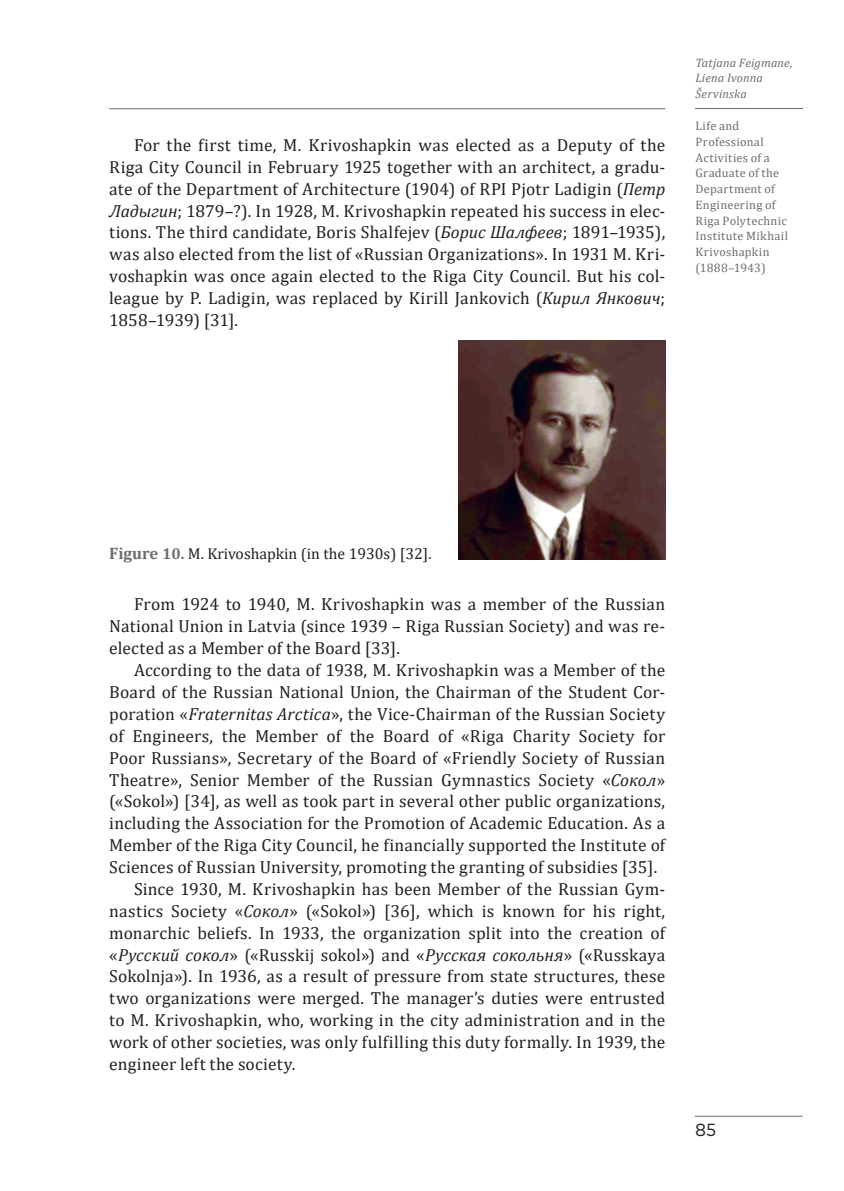
<style>
.page{position:relative;width:844px;height:1191px;background:#fff}
.page>*{position:absolute;margin:0;border:0;box-sizing:border-box;transform-origin:0 0}
.Pamats{font:17.5px/21.9px "Cambria";letter-spacing:.01em;color:#231f20;text-align:justify}
.t1{font:17.5px "Mark Pro";color:#231f20}
.Attela_paraksts{font:15.75px "Cambria";color:#231f20}
.uz_malas_raksta_nosa{font:12.25px/15.8px "Cambria";letter-spacing:.025em;color:#6c6d70}
.uz_malas_autors{font:italic 12.25px/15.8px "Cambria";letter-spacing:.01em;color:#6c6d70}
.s1{font-style:italic}
.s2{font-weight:700;font-size:16.62px;color:#6c6d70}
.s3{font-weight:700;color:#6c6d70}
</style>
<div class="page">
<hr style="left:694px;top:1115px;width:108px;height:1px;background:#6c6d70">
<hr style="left:109px;top:108px;width:556px;height:1px;background:#6c6d70">
<img style="left:458px;top:340px;width:207px;height:219px">
<hr style="left:694px;top:108px;width:108px;height:1px;background:#6c6d70">
<p class="Pamats" style="left:109px;top:134px;width:557px;text-indent:25px">For the first time, M. Krivoshapkin was elected as a Deputy of the Riga City Council in February 1925 together with an architect, a gradu&shy;ate of the Department of Architecture (1904) of RPI Pjotr Ladigin (<span class="s1">Петр Ладыгин</span>; 1879–?). In 1928, M. Krivoshapkin repeated his success in elec&shy;tions. The third candidate, Boris Shalfejev (<span class="s1">Борис Шалфеев</span>; 1891–1935), was also elected from the list of «Russian Organizations». In 1931 М. Kri&shy;voshapkin was once again elected to the Riga City Council. But his col&shy;league by P. Ladigin, was replaced by Kirill Jankovich (<span class="s1">Kирил Янкович</span>; 1858–1939) [31].</p>
<p class="uz_malas_autors" style="left:695px;top:54px;width:99px">Tatjana Feigmane,<br>Liena Ivonna<br>Šervinska</p>
<p class="uz_malas_raksta_nosa" style="left:695px;top:118px;width:94px">Life and<br>Professional<br>Activities of a<br>Graduate of the<br>Department of<br>Engineering of<br>Riga Polytechnic<br>Institute Mikhail<br>Krivoshapkin (1888–1943)</p>
<p class="Attela_paraksts" style="left:109px;top:544px;width:324px"><span class="s2">Figure</span> <span class="s3">10.</span> M. Krivoshapkin (in the 1930s) [32].</p>
<p class="Pamats" style="left:109px;top:593px;width:557px;text-indent:25px">From 1924 to 1940, M. Krivoshapkin was a member of the Russian National Union in Latvia (since 1939 – Riga Russian Society) and was re&shy;elected as a Member of the Board [33].</p>
<p class="Pamats" style="left:109px;top:659px;width:557px;text-indent:25px">According to the data of 1938, M. Krivoshapkin was a Member of the Board of the Russian National Union, the Chairman of the Student Cor&shy;poration «<span class="s1">Fraternitas Arctica</span>», the Vice-Chairman of the Russian Society of Engineers, the Member of the Board of «Riga Charity Society for Poor Russians», Secretary of the Board of «Friendly Society of Russian Theatre», Senior Member of the Russian Gymnastics Society «<span class="s1">Сокол</span>» («Sokol») [34], as well as took part in several other public organizations, including the Association for the Promotion of Academic Education. As a Member of the Riga City Council, he financially supported the Institute of Sciences of Russian University, promoting the granting of subsidies [35].</p>
<p class="Pamats" style="left:109px;top:878px;width:557px;text-indent:25px">Since 1930, M. Krivoshapkin has been Member of the Russian Gym&shy;nastics Society «<span class="s1">Сокол</span>» («Sokol») [36], which is known for his right, monarchic beliefs. In 1933, the organization split into the creation of «<span class="s1">Русский сокол</span>» («Russkij sokol») and «<span class="s1">Русская сокольня</span>» («Russkaya Sokolnja»). In 1936, as a result of pressure from state structures, these two organizations were merged. The manager’s duties were entrusted to M. Krivoshapkin, who, working in the city administration and in the work of other societies, was only fulfilling this duty formally. In 1939, the engineer left the society.</p>
<p class="t1" style="left:694px;top:1116px;width:23px">85</p>
</div>
